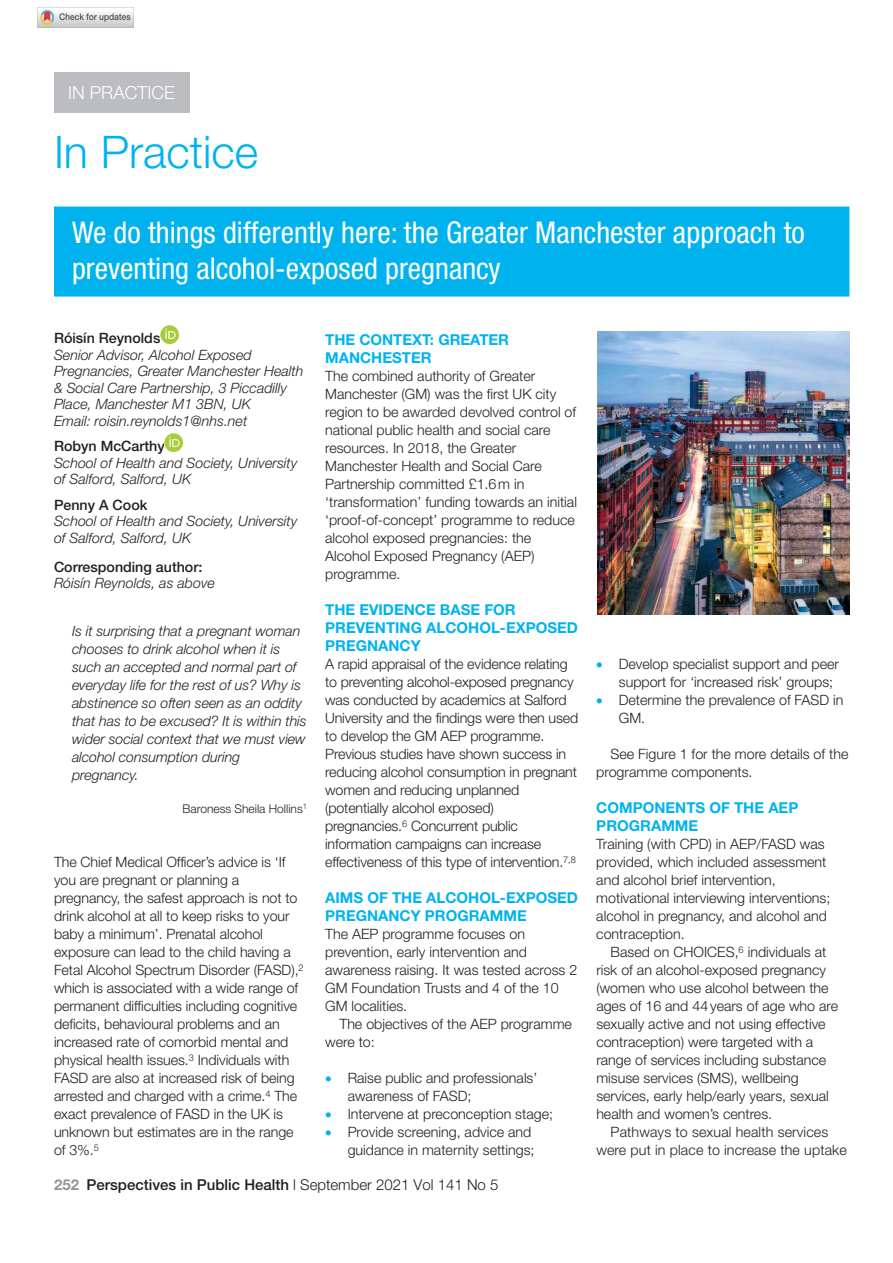
<style>
.page{position:relative;width:893px;height:1263px;background:#fff}
.page>*{position:absolute;margin:0;border:0;box-sizing:border-box;transform-origin:0 0}
.t1{font:300 45px "Helvetica Neue LT Std";color:#00b3ee}
.t2{font:condensed 30px/36px "Helvetica Neue LT Std";color:#fff}
.t3{font:300 18px "Helvetica Neue LT Std";color:#fff}
.t4{font:700 15px/18px "Helvetica Neue LT Std";color:#00b3ee}
.t5{font:500 15px "Helvetica Neue LT Std";color:#231f20}
.t6{font:300 14.25px/18px "Helvetica Neue LT Std";color:#231f20}
.t7{font:italic 300 14.25px/18px "Helvetica Neue LT Std";color:#231f20}
.t8{font:500 14.25px "Helvetica Neue LT Std";color:#231f20}
.t9{font:300 12px "Helvetica Neue LT Std";color:#231f20}
.s1{color:#00b3ee}
.s2{font-weight:700;color:#939598}
.s3{font-weight:300}
</style>
<div class="page">
<div style="left:54px;top:72px;width:135px;height:41px;background:#bcbdc0"></div>
<div style="left:54px;top:207px;width:795px;height:90px;background:#00b3ee"></div>
<img style="left:160px;top:325px;width:18px;height:18px">
<img style="left:165px;top:433px;width:18px;height:18px">
<img style="left:597px;top:331px;width:252px;height:284px">
<img style="left:38px;top:8px;width:96px;height:19px">
<p class="t3" style="left:68px;top:81px;width:108px">In Practice</p>
<h1 class="t1" style="left:54px;top:125px;width:206px">In Practice</h1>
<h2 class="t2" style="left:72px;top:214px;width:734px">We do things differently here: the Greater Manchester approach to preventing alcohol-exposed pregnancy</h2>
<p class="t8" style="left:54px;top:329px;width:108px">Róisín Reynolds</p>
<p class="t7" style="left:54px;top:346px;width:251px;line-height:16.5px">Senior Advisor, Alcohol Exposed Pregnancies, Greater Manchester Health &amp; Social Care Partnership, 3 Piccadilly Place, Manchester M1 3BN, UK<br>Email: roisin.reynolds1@nhs.net</p>
<p class="t8" style="left:54px;top:437px;width:112px">Robyn McCarthy</p>
<p class="t7" style="left:54px;top:454px;width:245px;line-height:16.5px">School of Health and Society, University of Salford, Salford, UK</p>
<p class="t8" style="left:54px;top:496px;width:95px">Penny A Cook</p>
<p class="t7" style="left:54px;top:513px;width:245px;line-height:16.5px">School of Health and Society, University of Salford, Salford, UK</p>
<p class="t8" style="left:54px;top:558px;width:150px">Corresponding author:</p>
<p class="t7" style="left:54px;top:574px;width:162px">Róisín Reynolds, as above</p>
<p class="t7" style="left:72px;top:622px;width:236px">Is it surprising that a pregnant woman chooses to drink alcohol when it is such an accepted and normal part of everyday life for the rest of us? Why is abstinence so often seen as an oddity that has to be excused? It is within this wider social context that we must view alcohol consumption during pregnancy.</p>
<p class="t9" style="left:183px;top:801px;width:126px">Baroness Sheila Hollins<sup>1</sup></p>
<p class="t6" style="left:54px;top:852px;width:251px">The Chief Medical Officer’s advice is ‘If you are pregnant or planning a pregnancy, the safest approach is not to drink alcohol at all to keep risks to your baby a minimum’. Prenatal alcohol exposure can lead to the child having a Fetal Alcohol Spectrum Disorder (FASD),<sup>2 </sup>which is associated with a wide range of permanent difficulties including cognitive deficits, behavioural problems and an increased rate of comorbid mental and physical health issues.<sup>3</sup> Individuals with FASD are also at increased risk of being arrested and charged with a crime.<sup>4</sup> The exact prevalence of FASD in the UK is unknown but estimates are in the range of 3%.<sup>5</sup></p>
<p class="t4" style="left:325px;top:330px;width:185px">THE CONTEXT: GREATER<br>MANCHESTER</p>
<p class="t6" style="left:325px;top:366px;width:253px">The combined authority of Greater Manchester (GM) was the first UK city region to be awarded devolved control of national public health and social care resources. In 2018, the Greater Manchester Health and Social Care Partnership committed £1.6m in ‘transformation’ funding towards an initial ‘proof-of-concept’ programme to reduce alcohol exposed pregnancies: the Alcohol Exposed Pregnancy (AEP) programme.</p>
<p class="t4" style="left:325px;top:600px;width:254px">THE EVIDENCE BASE FOR<br>PREVENTING ALCOHOL-EXPOSED<br>PREGNANCY</p>
<p class="t6" style="left:325px;top:654px;width:255px">A rapid appraisal of the evidence relating to preventing alcohol-exposed pregnancy was conducted by academics at Salford University and the findings were then used to develop the GM AEP programme.<br>Previous studies have shown success in reducing alcohol consumption in pregnant women and reducing unplanned (potentially alcohol exposed) pregnancies.<sup>6</sup> Concurrent public information campaigns can increase effectiveness of this type of intervention.<sup>7,8</sup></p>
<p class="t4" style="left:325px;top:888px;width:254px">AIMS OF THE ALCOHOL-EXPOSED<br>PREGNANCY PROGRAMM E</p>
<p class="t6" style="left:325px;top:924px;width:254px">The AEP programme focuses on prevention, early intervention and awareness raising. It was tested across 2<br>GM Foundation Trusts and 4 of the 10<br>GM localities.</p>
<p class="t6" style="left:325px;top:1014px;width:248px;text-indent:14px">The objectives of the AEP programme were to:</p>
<p class="t6" style="left:348px;top:1068px;width:191px;text-indent:-23px"><span class="s1">•</span> Raise public and professionals’ awareness of FASD;</p>
<p class="t6" style="left:325px;top:1104px;width:229px"><span class="s1">•</span> Intervene at preconception stage;</p>
<p class="t6" style="left:325px;top:1122px;width:211px;text-align:right"><span class="s1">•</span> Provide screening, advice and guidance in maternity settings;</p>
<p class="t5" style="left:54px;top:1175px;width:446px"><span class="s2">252</span> Perspectives in Public Health <span class="s3">l September 2021 Vol 141 No 5</span></p>
<p class="t6" style="left:619px;top:654px;width:222px;text-indent:-23px"><span class="s1">•</span> Develop specialist support and peer support for ‘increased risk’ groups;</p>
<p class="t6" style="left:619px;top:690px;width:226px;text-indent:-23px"><span class="s1">•</span> Determine the prevalence of FASD in<br>GM.</p>
<p class="t6" style="left:596px;top:744px;width:254px;text-indent:14px">See Figure 1 for the more details of the programme components.</p>
<p class="t4" style="left:596px;top:798px;width:202px">COMPONENTS OF THE AEP<br>PROGRAMM E</p>
<p class="t6" style="left:596px;top:834px;width:236px">Training (with CPD) in AEP/FASD was provided, which included assessment and alcohol brief intervention, motivational interviewing interventions; alcohol in pregnancy, and alcohol and contraception.</p>
<p class="t6" style="left:596px;top:942px;width:243px;text-indent:14px">Based on CHOICES,<sup>6</sup> individuals at risk of an alcohol-exposed pregnancy (women who use alcohol between the ages of 16 and 44years of age who are sexually active and not using effective contraception) were targeted with a range of services including substance misuse services (SMS), wellbeing services, early help/early years, sexual health and women’s centres.</p>
<p class="t6" style="left:596px;top:1122px;width:252px;text-align:center">Pathways to sexual health services were put in place to increase the uptake</p>
</div>
